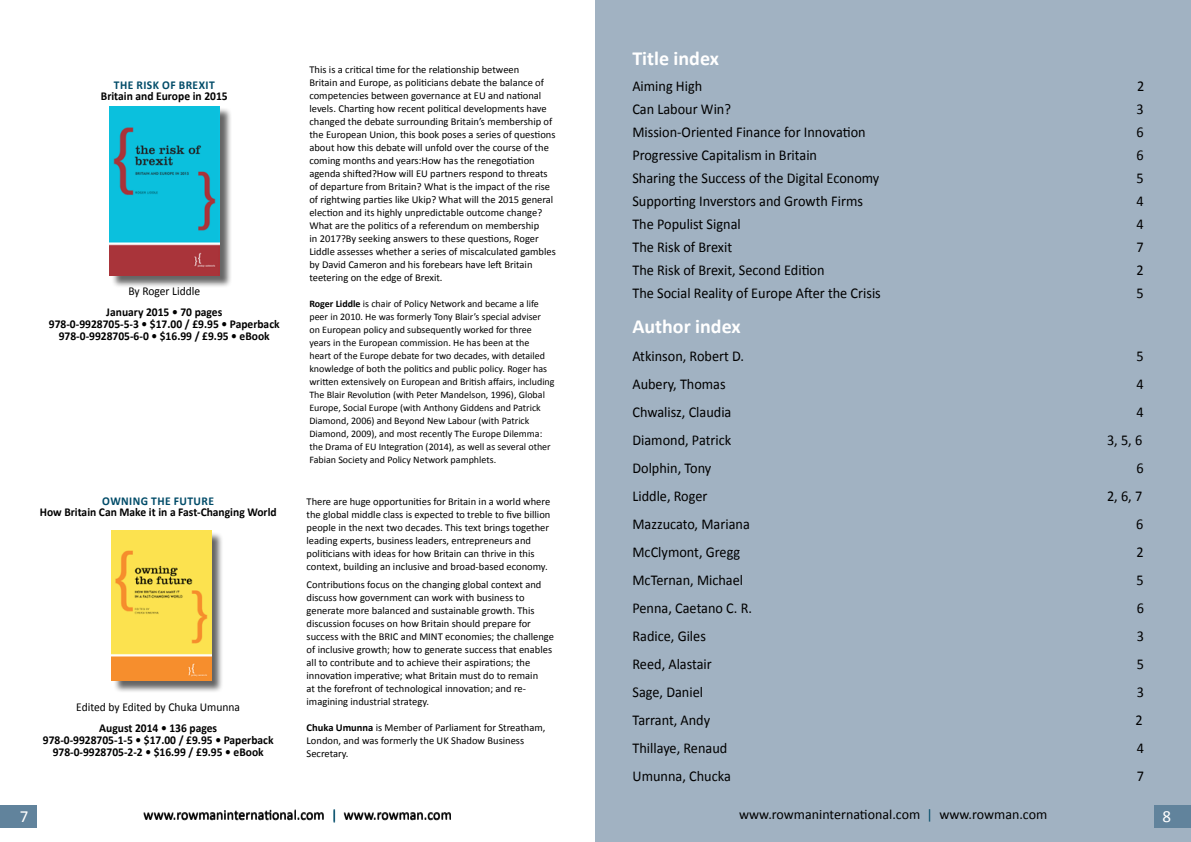
<style>
.page{position:relative;width:1191px;height:842px;background:#fff}
.page>*{position:absolute;margin:0;border:0;box-sizing:border-box;transform-origin:0 0}
.t1{font:700 20px "Calibri";color:#fff}
.t2{font:17px "Calibri";color:#fff}
.t3{font:15px "Calibri";color:#000;scale:.95 1}
.t4{font:14px "Calibri";color:#000}
.t5{font:700 12px/12px "Calibri";color:#000;text-align:center;scale:.96 1}
.t6{font:12px "Calibri";color:#000;scale:.96 1}
.t7{font:700 12px "Calibri";letter-spacing:.04em;color:#004b68;scale:.96 1}
.t8{font:10.5px/13px "Calibri";color:#000}
.t9{font:10px/13px "Calibri";color:#000}
.s1{font-weight:700}
.s2{color:#004b68}
</style>
<div class="page">
<div style="left:595px;top:0;width:596px;height:842px;background:#a1b2c2"></div>
<div style="left:1154px;top:805px;width:37px;height:23px;background:#61839c"></div>
<div style="left:0;top:805px;width:37px;height:23px;background:#61839c"></div>
<div style="left:113px;top:532px;width:111px;height:161px;background:#000;opacity:.61"></div>
<img style="left:112px;top:530px;width:99px;height:150px">
<div style="left:111px;top:107px;width:121px;height:181px;background:#000;opacity:.6"></div>
<img style="left:109px;top:106px;width:110px;height:170px">
<p class="t7" style="left:114px;top:76px;width:106px">THE RISK OF BREXIT</p>
<p class="t5" style="left:101px;top:89px;width:134px">Britain and Europe in 2015</p>
<p class="t6" style="left:128px;top:283px;width:76px">By Roger Liddle</p>
<p class="t5" style="left:49px;top:306px;width:242px">January 2015 • 70 pages<br>978-0-9928705-5-3 • $17.00 / £9.95 • Paperback<br>978-0-9928705-6-0 • $16.99 / £9.95 • eBook</p>
<p class="t7" style="left:102px;top:492px;width:118px">OWNING THE FUTURE</p>
<p class="t5" style="left:40px;top:505px;width:248px">How Britain Can Make it in a Fast-Changing World</p>
<p class="t6" style="left:76px;top:699px;width:172px">Edited by Edited by Chuka Umunna</p>
<p class="t5" style="left:43px;top:722px;width:242px">August 2014 • 136 pages<br>978-0-9928705-1-5 • $17.00 / £9.95 • Paperback<br>978-0-9928705-2-2 • $16.99 / £9.95 • eBook</p>
<p class="t8" style="left:309px;top:63px;width:248px">This is a critical time for the relationship between<br>Britain and Europe, as politicians debate the balance of competencies between governance at EU and national levels. Charting how recent political developments have changed the debate surrounding Britain’s membership of the European Union, this book poses a series of questions about how this debate will unfold over the course of the coming months and years:How has the renegotiation agenda shifted?How will EU partners respond to threats of departure from Britain? What is the impact of the rise of rightwing parties like Ukip? What will the 2015 general election and its highly unpredictable outcome change?<br>What are the politics of a referendum on membership<br>in 2017?By seeking answers to these questions, Roger Liddle assesses whether a series of miscalculated gambles by David Cameron and his forebears have left Britain teetering on the edge of Brexit.</p>
<p class="t9" style="left:309px;top:297px;width:247px"><span class="s1">Roger Liddle</span> is chair of Policy Network and became a life peer in 2010. He was formerly Tony Blair’s special adviser<br>on European policy and subsequently worked for three years in the European commission. He has been at the<br>heart of the Europe debate for two decades, with detailed knowledge of both the politics and public policy. Roger has written extensively on European and British affairs, including The Blair Revolution (with Peter Mandelson, 1996), Global Europe, Social Europe (with Anthony Giddens and Patrick Diamond, 2006) and Beyond New Labour (with Patrick Diamond, 2009), and most recently The Europe Dilemma: the Drama of EU Integration (2014), as well as several other Fabian Society and Policy Network pamphlets.</p>
<p class="t8" style="left:306px;top:495px;width:245px">There are huge opportunities for Britain in a world where the global middle class is expected to treble to five billion people in the next two decades. This text brings together leading experts, business leaders, entrepreneurs and politicians with ideas for how Britain can thrive in this context, building an inclusive and broad-based economy.</p>
<p class="t8" style="left:306px;top:578px;width:249px">Contributions focus on the changing global context and discuss how government can work with business to generate more balanced and sustainable growth. This discussion focuses on how Britain should prepare for success with the BRIC and MINT economies; the challenge of inclusive growth; how to generate success that enables all to contribute and to achieve their aspirations; the innovation imperative; what Britain must do to remain<br>at the forefront of technological innovation; and re&shy;imagining industrial strategy.</p>
<p class="t8" style="left:306px;top:721px;width:240px"><span class="s1">Chuka Umunna</span> is Member of Parliament for Streatham,<br>London, and was formerly the UK Shadow Business<br>Secretary.</p>
<h1 class="t1" style="left:632px;top:44px;width:88px">Title index</h1>
<h3 class="t3" style="left:632px;top:75px;width:75px">Aiming High</h3>
<h3 class="t3" style="left:1137px;top:75px;width:9px">2</h3>
<h3 class="t3" style="left:632px;top:98px;width:105px">Can Labour Win?</h3>
<h3 class="t3" style="left:1136px;top:98px;width:9px">3</h3>
<h3 class="t3" style="left:632px;top:121px;width:247px">Mission-Oriented Finance for Innovation</h3>
<h3 class="t3" style="left:1136px;top:121px;width:9px">6</h3>
<h3 class="t3" style="left:632px;top:144px;width:196px">Progressive Capitalism in Britain</h3>
<h3 class="t3" style="left:1136px;top:144px;width:9px">6</h3>
<h3 class="t3" style="left:632px;top:167px;width:261px">Sharing the Success of the Digital Economy</h3>
<h3 class="t3" style="left:1136px;top:167px;width:9px">5</h3>
<h3 class="t3" style="left:632px;top:190px;width:244px">Supporting Inverstors and Growth Firms</h3>
<h3 class="t3" style="left:1136px;top:190px;width:9px">4</h3>
<h3 class="t3" style="left:632px;top:213px;width:116px">The Populist Signal</h3>
<h3 class="t3" style="left:1136px;top:213px;width:9px">4</h3>
<h3 class="t3" style="left:632px;top:236px;width:106px">The Risk of Brexit</h3>
<h3 class="t3" style="left:1136px;top:236px;width:9px">7</h3>
<h3 class="t3" style="left:632px;top:259px;width:204px">The Risk of Brexit, Second Edition</h3>
<h3 class="t3" style="left:1136px;top:259px;width:9px">2</h3>
<h3 class="t3" style="left:632px;top:282px;width:263px">The Social Reality of Europe After the Crisis</h3>
<h3 class="t3" style="left:1136px;top:282px;width:9px">5</h3>
<h1 class="t1" style="left:632px;top:312px;width:110px">Author index</h1>
<h3 class="t3" style="left:632px;top:345px;width:119px">Atkinson, Robert D.</h3>
<h3 class="t3" style="left:1136px;top:345px;width:9px">5</h3>
<h3 class="t3" style="left:632px;top:373px;width:100px">Aubery, Thomas</h3>
<h3 class="t3" style="left:1136px;top:373px;width:9px">4</h3>
<h3 class="t3" style="left:632px;top:401px;width:106px">Chwalisz, Claudia</h3>
<h3 class="t3" style="left:1136px;top:401px;width:9px">4</h3>
<h3 class="t3" style="left:632px;top:429px;width:105px">Diamond, Patrick</h3>
<h3 class="t3" style="left:1107px;top:429px;width:39px">3, 5, 6</h3>
<h3 class="t3" style="left:632px;top:457px;width:85px">Dolphin, Tony</h3>
<h3 class="t3" style="left:1136px;top:457px;width:9px">6</h3>
<h3 class="t3" style="left:632px;top:485px;width:80px">Liddle, Roger</h3>
<h3 class="t3" style="left:1107px;top:485px;width:39px">2, 6, 7</h3>
<h3 class="t3" style="left:632px;top:513px;width:125px">Mazzucato, Mariana</h3>
<h3 class="t3" style="left:1136px;top:513px;width:9px">6</h3>
<h3 class="t3" style="left:632px;top:541px;width:115px">McClymont, Gregg</h3>
<h3 class="t3" style="left:1136px;top:541px;width:9px">2</h3>
<h3 class="t3" style="left:632px;top:569px;width:118px">McTernan, Michael</h3>
<h3 class="t3" style="left:1136px;top:569px;width:9px">5</h3>
<h3 class="t3" style="left:632px;top:597px;width:127px">Penna, Caetano C. R.</h3>
<h3 class="t3" style="left:1136px;top:597px;width:9px">6</h3>
<h3 class="t3" style="left:632px;top:625px;width:79px">Radice, Giles</h3>
<h3 class="t3" style="left:1136px;top:625px;width:9px">3</h3>
<h3 class="t3" style="left:632px;top:653px;width:85px">Reed, Alastair</h3>
<h3 class="t3" style="left:1136px;top:653px;width:9px">5</h3>
<h3 class="t3" style="left:632px;top:681px;width:76px">Sage, Daniel</h3>
<h3 class="t3" style="left:1136px;top:681px;width:9px">3</h3>
<h3 class="t3" style="left:632px;top:709px;width:83px">Tarrant, Andy</h3>
<h3 class="t3" style="left:1135px;top:709px;width:9px">2</h3>
<h3 class="t3" style="left:632px;top:737px;width:101px">Thillaye, Renaud</h3>
<h3 class="t3" style="left:1136px;top:737px;width:9px">4</h3>
<h3 class="t3" style="left:632px;top:765px;width:105px">Umunna, Chucka</h3>
<h3 class="t3" style="left:1136px;top:765px;width:9px">7</h3>
<h3 class="t4" style="left:144px;top:805px;width:310px">www.rowmaninternational.com <span class="s2">|</span> www.rowman.com</h3>
<h3 class="t4" style="left:739px;top:804px;width:310px">www.rowmaninternational.com <span class="s2">|</span> www.rowman.com</h3>
<h2 class="t2" style="left:1160px;top:801px;width:10px">8</h2>
<h2 class="t2" style="left:20px;top:805px;width:10px">7</h2>
<h2 class="t2" style="left:1162px;top:805px;width:10px">8</h2>
</div>
